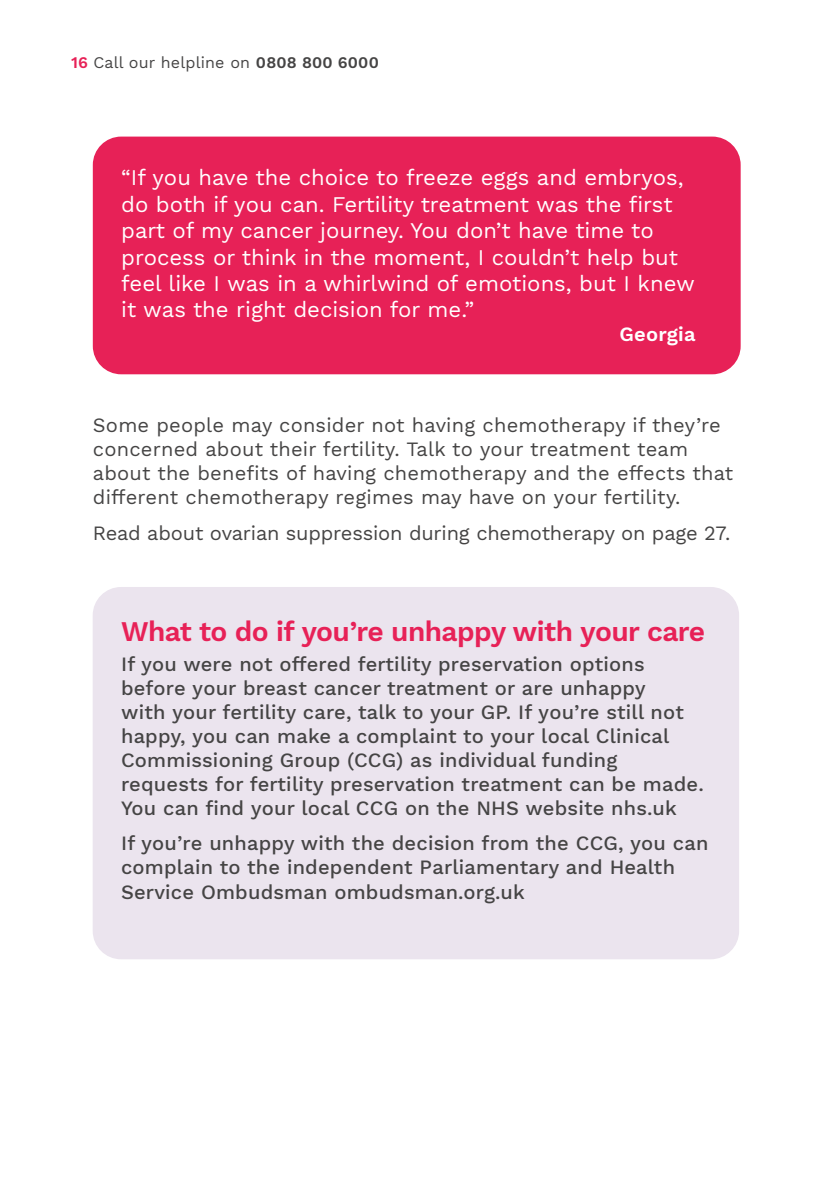
<style>
.page{position:relative;width:840px;height:1191px;background:#fff}
.page>*{position:absolute;margin:0;border:0;box-sizing:border-box;transform-origin:0 0}
.t1{font:600 28px "Work Sans";letter-spacing:-.02em;color:#e72157}
.t2{font:22px/26.4px "Work Sans";color:#fff}
.t3{font:500 20px/24px "Work Sans";letter-spacing:.01em;color:#454444}
.t4{font:20px/24px "Work Sans";letter-spacing:.01em;color:#454444}
.t5{font:20px "Work Sans";letter-spacing:-.01em;color:#454444}
.t6{font:600 20px "Work Sans";letter-spacing:.01em;color:#fff}
.t7{font:16px "Work Sans";letter-spacing:.01em;color:#454444}
.s1{font-weight:600;color:#e72157}
.s2{font-weight:600}
</style>
<div class="page">
<div style="left:93px;top:137px;width:647px;height:237px;background:#e72157;border-radius:28px"></div>
<div style="left:93px;top:587px;width:645px;height:372px;background:#ebe4ee;border-radius:28px"></div>
<p class="t7" style="left:71px;top:53px;width:309px"><span class="s1">16</span> Call our helpline on <span class="s2">0808 800 6000</span></p>
<p class="t2" style="left:121px;top:166px;width:575px">“If you have the choice to freeze eggs and embryos, do both if you can. Fertility treatment was the first part of my cancer journey. You don’t have time to process or think in the moment, I couldn’t help but feel like I was in a whirlwind of emotions, but I knew it was the right decision for me.”</p>
<p class="t6" style="left:619px;top:323px;width:77px">Georgia</p>
<p class="t4" style="left:93px;top:414px;width:641px">Some people may consider not having chemotherapy if they’re concerned about their fertility. Talk to your treatment team about the benefits of having chemotherapy and the effects that different chemotherapy regimes may have on your fertility.</p>
<p class="t5" style="left:93px;top:521px;width:638px">Read about ovarian suppression during chemotherapy on page 27.</p>
<h1 class="t1" style="left:121px;top:615px;width:585px">What to do if you’re unhappy with your care</h1>
<p class="t3" style="left:121px;top:653px;width:584px">If you were not offered fertility preservation options before your breast cancer treatment or are unhappy<br>with your fertility care, talk to your GP. If you’re still not happy, you can make a complaint to your local Clinical Commissioning Group (CCG) as individual funding requests for fertility preservation treatment can be made.<br>You can find your local CCG on the NHS website nhs.uk</p>
<p class="t3" style="left:121px;top:832px;width:588px">If you’re unhappy with the decision from the CCG, you can complain to the independent Parliamentary and Health<br>Service Ombudsman ombudsman.org.uk</p>
</div>
